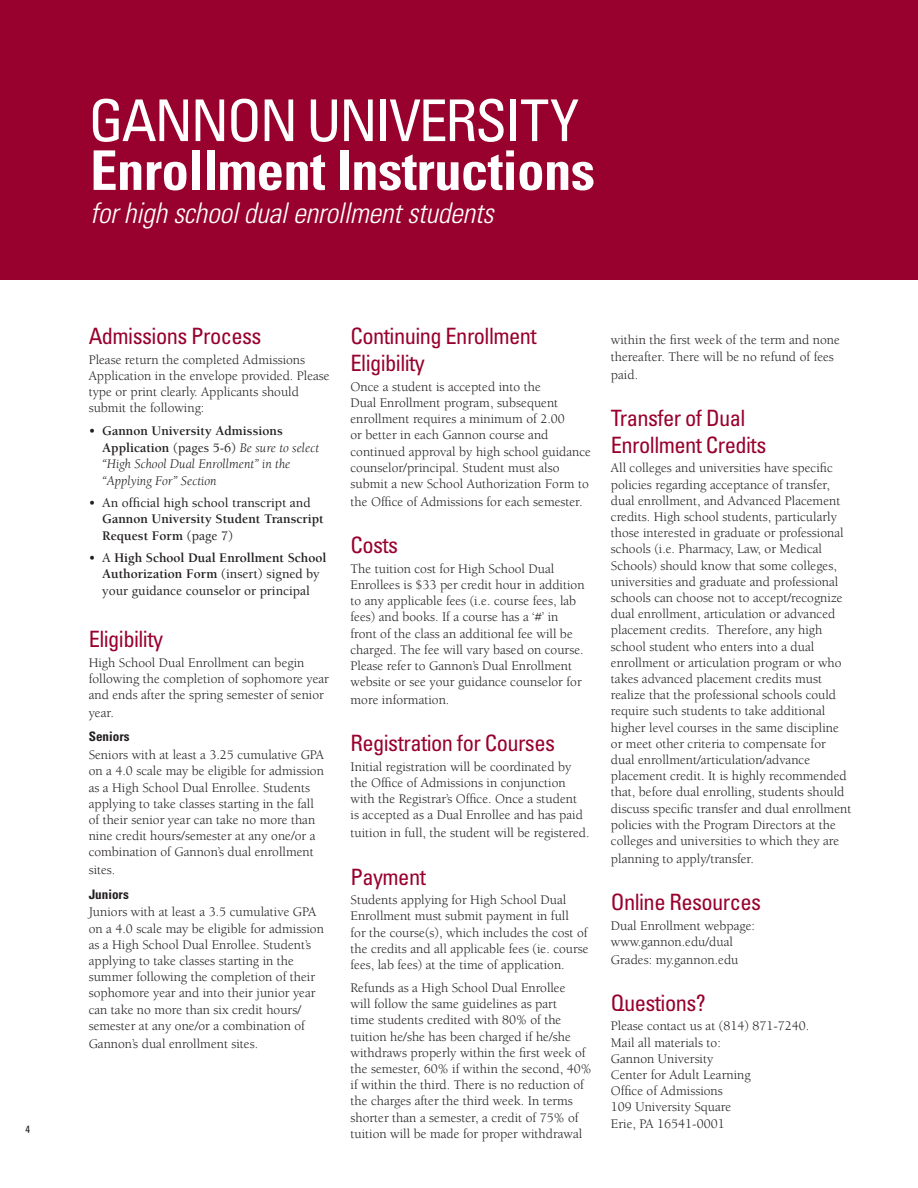
<style>
.page{position:relative;width:918px;height:1188px;background:#fff}
.page>*{position:absolute;margin:0;border:0;box-sizing:border-box;transform-origin:0 0}
.t1{font:condensed 57.6px "Univers LT Std";letter-spacing:-.04em;color:#fff}
.t2{font:700 condensed 54.75px "Univers LT Std";letter-spacing:-.01em;color:#fff}
.t3{font:italic 300 condensed 28.5px "Univers LT Std";letter-spacing:-.01em;color:#fff}
.HEAD_Univers{font:condensed 22.5px/27px "Univers LT Std";letter-spacing:-.025em;color:#98012d}
.TEXT_Berkley{font:13.5px/16.2px "Berkeley Std";color:#231f20}
.bullets{font:italic 13.5px/16.5px "Berkeley Std";color:#231f20}
.bullets-2{font:500 13.5px/16.5px "Berkeley Std";color:#231f20;text-align:center}
.bullets-3{font:700 13.5px/16.5px "Berkeley Std";color:#231f20}
.assoc_master_head{font:700 condensed 13.2px "Univers LT Std";color:#231f20}
.t4{font:condensed 10.5px "Univers LT Std";color:#231f20}
.s1{font-weight:500;font-style:normal}
.s2{font-weight:700;font-style:normal}
.s3{font-weight:500}
.s4{font-weight:700}
</style>
<div class="page">
<div style="left:0;top:0;width:918px;height:279px;background:#98012d"></div>
<p class="t4" style="left:26px;top:1123px;width:6px">4</p>
<p class="t1" style="left:89px;top:84px;width:492px">GANNON UNIVERSITY</p>
<p class="t2" style="left:90px;top:137px;width:506px">Enrollment Instructions</p>
<p class="t3" style="left:90px;top:196px;width:405px">for high school dual enrollment students</p>
<p class="HEAD_Univers" style="left:89px;top:323px;width:174px">Admissions Process</p>
<p class="TEXT_Berkley" style="left:89px;top:352px;width:242px">Please return the completed Admissions Application in the envelope provided. Please type or print clearly. Applicants should submit the following:</p>
<p class="bullets" style="left:102px;top:423px;width:218px;text-indent:-14px"><span class="s1">•</span> <span class="s2">Gannon University Admissions Application</span> <span class="s1">(pages 5-6)</span> Be sure to select “High School Dual Enrollment” in the “Applying For” Section</p>
<p class="bullets-3" style="left:102px;top:495px;width:223px;text-indent:-14px"><span class="s3">• An official high school transcript and<br></span>Gannon University Student Transcript<br>Request Form <span class="s3">(page 7)</span></p>
<p class="bullets-2" style="left:89px;top:550px;width:239px">• A <span class="s4">High School Dual Enrollment School<br>Authorization Form</span> (insert) signed by your guidance counselor or principal</p>
<p class="HEAD_Univers" style="left:89px;top:626px;width:76px">Eligibility</p>
<p class="TEXT_Berkley" style="left:89px;top:655px;width:242px">High School Dual Enrollment can begin following the completion of sophomore year and ends after the spring semester of senior</p>
<p class="TEXT_Berkley" style="left:89px;top:705px;width:27px">year.</p>
<p class="assoc_master_head" style="left:89px;top:729px;width:42px">Seniors</p>
<p class="TEXT_Berkley" style="left:89px;top:747px;width:237px">Seniors with at least a 3.25 cumulative GPA on a 4.0 scale may be eligible for admission as a High School Dual Enrollee. Students applying to take classes starting in the fall of their senior year can take no more than nine credit hours/semester at any one/or a combination of Gannon’s dual enrollment</p>
<p class="TEXT_Berkley" style="left:89px;top:862px;width:28px">sites.</p>
<p class="assoc_master_head" style="left:89px;top:886px;width:42px">Juniors</p>
<p class="TEXT_Berkley" style="left:89px;top:904px;width:237px">Juniors with at least a 3.5 cumulative GPA on a 4.0 scale may be eligible for admission as a High School Dual Enrollee. Student’s applying to take classes starting in the summer following the completion of their sophomore year and into their junior year can take no more than six credit hours/ semester at any one/or a combination of</p>
<p class="TEXT_Berkley" style="left:89px;top:1036px;width:171px">Gannon’s dual enrollment sites.</p>
<p class="HEAD_Univers" style="left:351px;top:323px;width:188px">Continuing Enrollment<br>Eligibility</p>
<p class="TEXT_Berkley" style="left:351px;top:379px;width:242px">Once a student is accepted into the<br>Dual Enrollment program, subsequent enrollment requires a minimum of 2.00<br>or better in each Gannon course and continued approval by high school guidance counselor/principal. Student must also submit a new School Authorization Form to</p>
<p class="TEXT_Berkley" style="left:351px;top:494px;width:234px">the Office of Admissions for each semester.</p>
<p class="HEAD_Univers" style="left:351px;top:532px;width:49px">Costs</p>
<p class="TEXT_Berkley" style="left:351px;top:561px;width:236px">The tuition cost for High School Dual Enrollees is $33 per credit hour in addition to any applicable fees (i.e. course fees, lab fees) and books. If a course has a ‘#’ in front of the class an additional fee will be charged. The fee will vary based on course.<br>Please refer to Gannon’s Dual Enrollment website or see your guidance counselor for</p>
<p class="TEXT_Berkley" style="left:351px;top:692px;width:100px">more information.</p>
<p class="HEAD_Univers" style="left:351px;top:730px;width:206px">Registration for Courses</p>
<p class="TEXT_Berkley" style="left:351px;top:759px;width:234px">Initial registration will be coordinated by the Office of Admissions in conjunction with the Registrar’s Office. Once a student is accepted as a Dual Enrollee and has paid</p>
<p class="TEXT_Berkley" style="left:351px;top:825px;width:241px">tuition in full, the student will be registered.</p>
<p class="HEAD_Univers" style="left:351px;top:863px;width:77px">Payment</p>
<p class="TEXT_Berkley" style="left:351px;top:892px;width:240px">Students applying for High School Dual Enrollment must submit payment in full<br>for the course(s), which includes the cost of the credits and all applicable fees (ie. course fees, lab fees) at the time of application.</p>
<p class="TEXT_Berkley" style="left:351px;top:980px;width:242px">Refunds as a High School Dual Enrollee<br>will follow the same guidelines as part<br>time students credited with 80% of the tuition he/she has been charged if he/she withdraws properly within the first week of the semester, 60% if within the second, 40% if within the third. There is no reduction of the charges after the third week. In terms shorter than a semester, a credit of 75% of tuition will be made for proper withdrawal</p>
<p class="TEXT_Berkley" style="left:611px;top:332px;width:230px">within the first week of the term and none thereafter. There will be no refund of fees</p>
<p class="TEXT_Berkley" style="left:611px;top:367px;width:29px">paid.</p>
<p class="HEAD_Univers" style="left:611px;top:404px;width:157px">Transfer of Dual<br>Enrollment Credits</p>
<p class="TEXT_Berkley" style="left:611px;top:460px;width:242px">All colleges and universities have specific policies regarding acceptance of transfer, dual enrollment, and Advanced Placement credits. High school students, particularly those interested in graduate or professional schools (i.e. Pharmacy, Law, or Medical Schools) should know that some colleges, universities and graduate and professional schools can choose not to accept/recognize dual enrollment, articulation or advanced placement credits. Therefore, any high school student who enters into a dual enrollment or articulation program or who takes advanced placement credits must realize that the professional schools could require such students to take additional higher level courses in the same discipline or meet other criteria to compensate for dual enrollment/articulation/advance placement credit. It is highly recommended that, before dual enrolling, students should discuss specific transfer and dual enrollment policies with the Program Directors at the colleges and universities to which they are</p>
<p class="TEXT_Berkley" style="left:611px;top:851px;width:145px">planning to apply/transfer.</p>
<p class="HEAD_Univers" style="left:611px;top:888px;width:152px">Online Resources</p>
<p class="TEXT_Berkley" style="left:611px;top:917px;width:146px">Dual Enrollment webpage: www.gannon.edu/dual</p>
<p class="TEXT_Berkley" style="left:611px;top:952px;width:129px">Grades: my.gannon.edu</p>
<p class="HEAD_Univers" style="left:611px;top:989px;width:96px">Questions?</p>
<p class="TEXT_Berkley" style="left:611px;top:1018px;width:200px">Please contact us at (814) 871-7240.</p>
<p class="TEXT_Berkley" style="left:611px;top:1035px;width:111px">Mail all materials to:</p>
<p class="TEXT_Berkley" style="left:611px;top:1051px;width:104px">Gannon University</p>
<p class="TEXT_Berkley" style="left:611px;top:1067px;width:141px">Center for Adult Learning</p>
<p class="TEXT_Berkley" style="left:611px;top:1083px;width:113px">Office of Admissions</p>
<p class="TEXT_Berkley" style="left:611px;top:1099px;width:122px">109 University Square</p>
<p class="TEXT_Berkley" style="left:611px;top:1116px;width:115px">Erie, PA 16541-0001</p>
</div>
